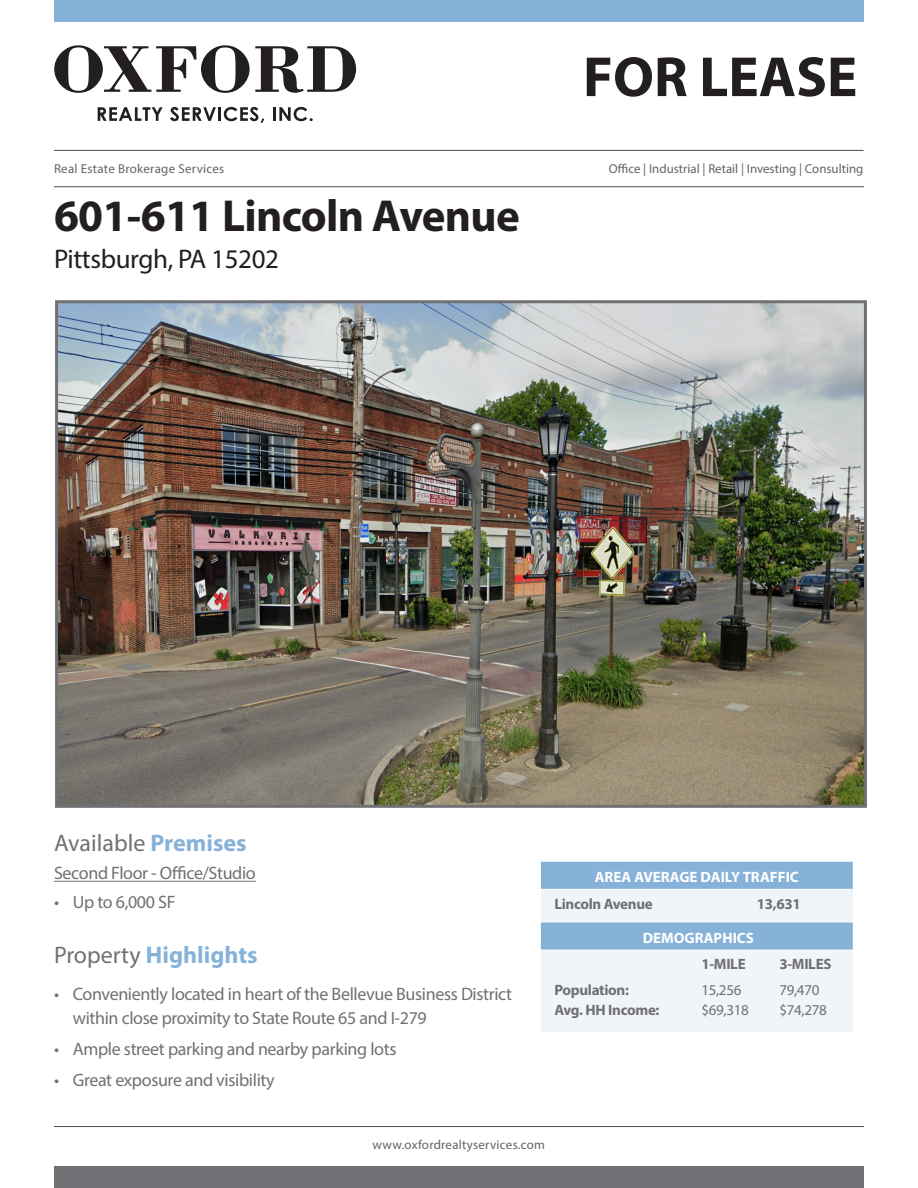
<style>
.page{position:relative;width:918px;height:1188px;background:#fff}
.page>*{position:absolute;margin:0;border:0;box-sizing:border-box;transform-origin:0 0}
.t1{font:700 57px "Myriad Pro";color:#231f20}
.t2{font:700 45px "Myriad Pro";letter-spacing:-.015em;color:#231f20}
.t3{font:27px "Myriad Pro";letter-spacing:-.015em;color:#231f20}
.t4{font:700 24px "Myriad Pro";color:#86b2d9}
.t5{font:24px "Myriad Pro";color:#717074}
.t6{font:18px/24px "Myriad Pro";letter-spacing:-.02em;color:#717074}
.t7{font:700 15px "Myriad Pro";letter-spacing:-.02em;color:#717074}
.t8{font:700 15px "Myriad Pro";color:#fff}
.t9{font:15px "Myriad Pro";letter-spacing:-.02em;color:#717074}
.t10{font:12.9px "Myriad Pro";letter-spacing:.015em;color:#636366}
.s1{font-weight:700;color:#86b2d9}
.s2{font-weight:400;color:#717074}
</style>
<div class="page">
<div style="left:54px;top:1166px;width:810px;height:22px;background:#717074"></div>
<div style="left:54px;top:0;width:810px;height:22px;background:#86b2d9"></div>
<svg style="left:54px;top:45px;width:302px;height:48px"></svg>
<svg style="left:98px;top:107px;width:65px;height:14px"></svg>
<svg style="left:170px;top:107px;width:46px;height:14px"></svg>
<hr style="left:218px;top:107px;width:3px;height:14px;background:#231f20">
<svg style="left:224px;top:107px;width:40px;height:16px"></svg>
<hr style="left:273px;top:107px;width:3px;height:14px;background:#231f20">
<svg style="left:279px;top:107px;width:34px;height:14px"></svg>
<hr style="left:54px;top:150px;width:810px;height:1px;background:#4b4c4d">
<hr style="left:54px;top:186px;width:810px;height:1px;background:#4b4c4d">
<hr style="left:54px;top:1126px;width:810px;height:1px;background:#4b4c4d">
<hr style="left:54px;top:881px;width:202px;height:1px;background:#717074">
<div style="left:541px;top:871px;width:312px;height:160px;background:#f0f5fa"></div>
<div style="left:541px;top:862px;width:312px;height:27px;background:#86b2d9"></div>
<div style="left:541px;top:923px;width:312px;height:27px;background:#86b2d9"></div>
<img style="left:59px;top:304px;width:804px;height:500px">
<div style="left:55px;top:300px;width:812px;height:508px;border:3px solid #717074"></div>
<p class="t1" style="left:583px;top:40px;width:276px">FOR LEASE</p>
<p class="t10" style="left:54px;top:161px;width:172px">Real Estate Brokerage Services</p>
<p class="t10" style="left:609px;top:161px;width:256px">Office | Industrial | Retail | Investing | Consulting</p>
<p class="t2" style="left:54px;top:186px;width:467px">601-611 Lincoln Avenue</p>
<p class="t3" style="left:54px;top:243px;width:226px">Pittsburgh, PA 15202</p>
<p class="t5" style="left:54px;top:828px;width:194px">Available <span class="s1">Premises</span></p>
<p class="t6" style="left:54px;top:861px;width:203px">Second Floor - Office/Studio</p>
<p class="t6" style="left:54px;top:890px;width:123px">• Up to 6,000 SF</p>
<p class="t4" style="left:54px;top:939px;width:205px"><span class="s2">Property</span> Highlights</p>
<p class="t6" style="left:73px;top:982px;width:441px;text-indent:-19px">• Conveniently located in heart of the Bellevue Business District within close proximity to State Route 65 and I-279</p>
<p class="t6" style="left:54px;top:1037px;width:344px">• Ample street parking and nearby parking lots</p>
<p class="t6" style="left:54px;top:1067px;width:222px">• Great exposure and visibility</p>
<p class="t8" style="left:595px;top:867px;width:206px">AREA AVERAGE DAILY TRAFFIC</p>
<p class="t7" style="left:554px;top:894px;width:100px">Lincoln Avenue</p>
<p class="t7" style="left:757px;top:894px;width:46px">13,631</p>
<p class="t8" style="left:643px;top:928px;width:113px">DEMOGRAPHICS</p>
<p class="t7" style="left:701px;top:954px;width:46px">1-MILE</p>
<p class="t7" style="left:779px;top:954px;width:54px">3-MILES</p>
<p class="t7" style="left:554px;top:980px;width:76px">Population:</p>
<p class="t9" style="left:701px;top:981px;width:42px">15,256</p>
<p class="t9" style="left:779px;top:981px;width:42px">79,470</p>
<p class="t7" style="left:554px;top:1000px;width:107px">Avg. HH Income:</p>
<p class="t9" style="left:701px;top:1000px;width:49px">$69,318</p>
<p class="t9" style="left:779px;top:1000px;width:49px">$74,278</p>
<p class="t10" style="left:373px;top:1137px;width:174px">www.oxfordrealtyservices.com</p>
</div>
